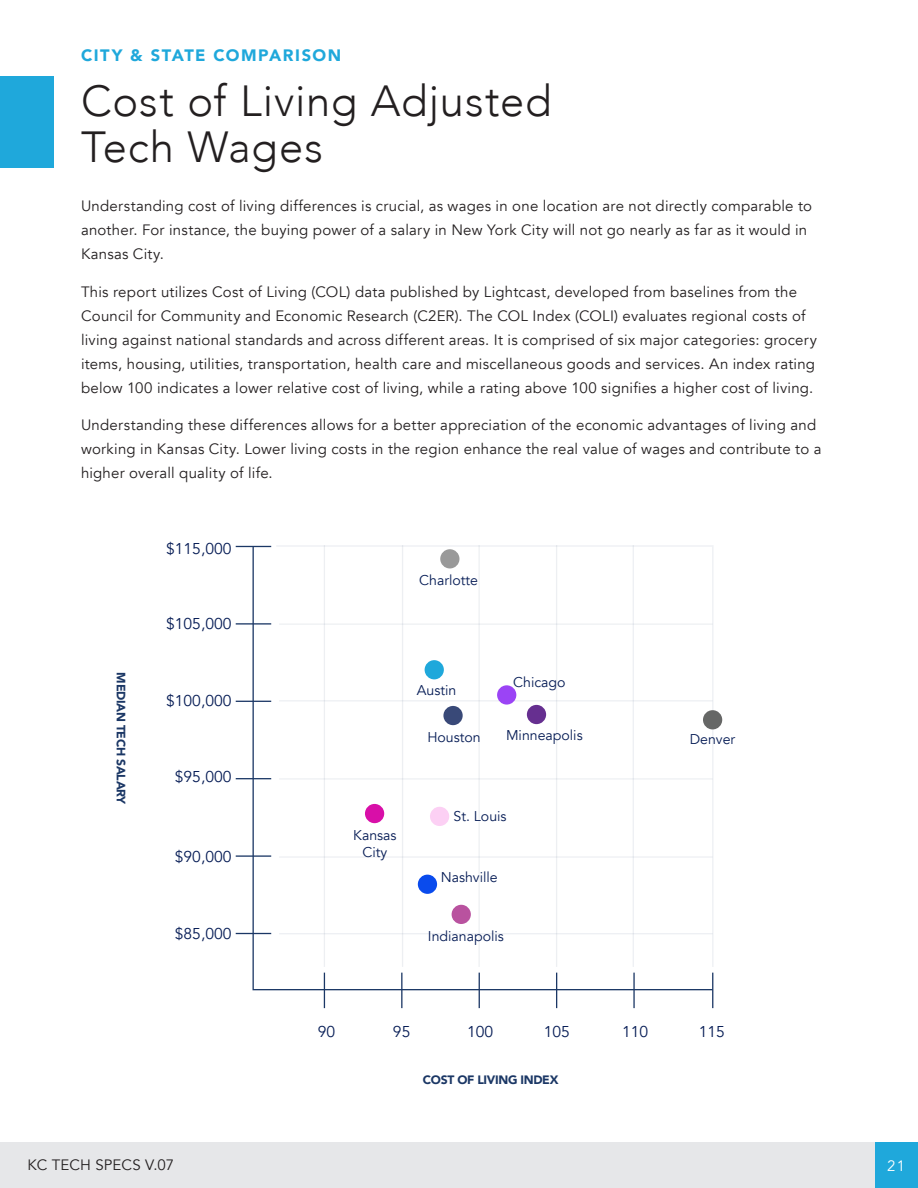
<style>
.page{position:relative;width:918px;height:1188px;background:#fff}
.page>*{position:absolute;margin:0;border:0;box-sizing:border-box;transform-origin:0 0}
.Headlines{font:300 43.5px/46.5px "Avenir";letter-spacing:.02em;color:#231f20}
.Section_headers{font:900 16.5px "Avenir";letter-spacing:.09em;color:#1fa8db}
.t1{font:15.6px "Avenir";color:#071d56}
.Body_Copy{font:15px/24px "Avenir";letter-spacing:.015em;color:#231f20}
.t2{font:15px "Avenir";color:#fff}
.t3{font:14.1px/17px "Avenir";color:#071d56;text-align:center}
.t4{font:900 12.15px "Avenir";letter-spacing:-.025em;color:#1b3765}
</style>
<div class="page">
<div style="left:0;top:1142px;width:918px;height:46px;background:#e6e7e9"></div>
<div style="left:875px;top:1142px;width:43px;height:46px;background:#1fa8db"></div>
<div style="left:0;top:76px;width:54px;height:92px;background:#1fa8db"></div>
<svg style="left:252px;top:545px;width:462px;height:446px"></svg>
<hr style="left:324px;top:973px;width:1px;height:35px;background:#1b3765">
<hr style="left:324px;top:545px;width:1px;height:422px;background:#1b3765">
<hr style="left:402px;top:545px;width:1px;height:422px;background:#1b3765">
<hr style="left:478px;top:545px;width:2px;height:422px;background:#1b3765">
<hr style="left:556px;top:545px;width:1px;height:422px;background:#1b3765">
<hr style="left:633px;top:545px;width:1px;height:422px;background:#1b3765">
<hr style="left:712px;top:545px;width:1px;height:422px;background:#1b3765">
<hr style="left:279px;top:933px;width:434px;height:1px;background:#1b3765">
<hr style="left:279px;top:856px;width:434px;height:2px;background:#1b3765">
<hr style="left:279px;top:778px;width:434px;height:2px;background:#1b3765">
<hr style="left:279px;top:700px;width:434px;height:1px;background:#1b3765">
<hr style="left:279px;top:623px;width:434px;height:2px;background:#1b3765">
<hr style="left:276px;top:545px;width:436px;height:2px;background:#1b3765">
<hr style="left:401px;top:973px;width:1px;height:35px;background:#1b3765">
<hr style="left:479px;top:973px;width:1px;height:35px;background:#1b3765">
<hr style="left:556px;top:973px;width:1px;height:35px;background:#1b3765">
<hr style="left:633px;top:973px;width:2px;height:35px;background:#1b3765">
<hr style="left:712px;top:973px;width:1px;height:35px;background:#1b3765">
<hr style="left:236px;top:546px;width:35px;height:1px;background:#1b3765">
<hr style="left:236px;top:623px;width:35px;height:2px;background:#1b3765">
<hr style="left:236px;top:701px;width:35px;height:1px;background:#1b3765">
<hr style="left:236px;top:778px;width:35px;height:1px;background:#1b3765">
<hr style="left:236px;top:855px;width:35px;height:2px;background:#1b3765">
<hr style="left:236px;top:933px;width:35px;height:1px;background:#1b3765">
<div style="left:365px;top:804px;width:19px;height:19px;background:#d80fa8;border-radius:50%"></div>
<div style="left:425px;top:660px;width:19px;height:19px;background:#1fa8db;border-radius:50%"></div>
<div style="left:440px;top:549px;width:19px;height:19px;background:#999;border-radius:50%"></div>
<div style="left:703px;top:710px;width:19px;height:19px;background:#666766;border-radius:50%"></div>
<svg style="left:443px;top:706px;width:20px;height:19px"></svg>
<div style="left:497px;top:685px;width:19px;height:20px;background:#9b44f5;border-radius:50%"></div>
<div style="left:452px;top:905px;width:19px;height:19px;background:#b9529f;border-radius:50%"></div>
<div style="left:527px;top:705px;width:19px;height:19px;background:#662f90;border-radius:50%"></div>
<div style="left:418px;top:875px;width:19px;height:19px;background:#0a4bed;border-radius:50%"></div>
<div style="left:430px;top:807px;width:19px;height:19px;background:#fcd0f4;border-radius:50%"></div>
<p class="Section_headers" style="left:81px;top:41px;width:262px">CITY &amp; STATE COMPARISON</p>
<p class="Headlines" style="left:81px;top:77px;width:472px">Cost of Living Adjusted<br>Tech Wages</p>
<p class="Body_Copy" style="left:81px;top:194px;width:733px">Understanding cost of living differences is crucial, as wages in one location are not directly comparable to another. For instance, the buying power of a salary in New York City will not go nearly as far as it would in<br>Kansas City.</p>
<p class="Body_Copy" style="left:81px;top:280px;width:738px">This report utilizes Cost of Living (COL) data published by Lightcast, developed from baselines from the Council for Community and Economic Research (C2ER). The COL Index (COLI) evaluates regional costs of living against national standards and across different areas. It is comprised of six major categories: grocery items, housing, utilities, transportation, health care and miscellaneous goods and services. An index rating below 100 indicates a lower relative cost of living, while a rating above 100 signifies a higher cost of living.</p>
<p class="Body_Copy" style="left:81px;top:413px;width:742px">Understanding these differences allows for a better appreciation of the economic advantages of living and working in Kansas City. Lower living costs in the region enhance the real value of wages and contribute to a higher overall quality of life.</p>
<p class="t4" style="left:132px;top:672px;width:134px;rotate:90deg">MEDIAN TECH SALARY</p>
<p class="t1" style="left:166px;top:539px;width:67px">$115,000</p>
<p class="t1" style="left:166px;top:614px;width:67px">$105,000</p>
<p class="t1" style="left:166px;top:691px;width:67px">$100,000</p>
<p class="t1" style="left:175px;top:768px;width:58px">$95,000</p>
<p class="t1" style="left:175px;top:847px;width:58px">$90,000</p>
<p class="t1" style="left:175px;top:924px;width:58px">$85,000</p>
<p class="t3" style="left:419px;top:572px;width:60px">Charlotte</p>
<p class="t3" style="left:417px;top:682px;width:41px">Austin</p>
<p class="t3" style="left:513px;top:674px;width:54px">Chicago</p>
<p class="t3" style="left:506px;top:727px;width:78px">Minneapolis</p>
<p class="t3" style="left:427px;top:729px;width:55px">Houston</p>
<p class="t3" style="left:690px;top:731px;width:47px">Denver</p>
<p class="t3" style="left:353px;top:827px;width:45px">Kansas<br>City</p>
<p class="t3" style="left:454px;top:808px;width:55px">St. Louis</p>
<p class="t3" style="left:441px;top:869px;width:59px">Nashville</p>
<p class="t3" style="left:428px;top:928px;width:77px">Indianapolis</p>
<p class="t1" style="left:318px;top:1023px;width:19px">90</p>
<p class="t1" style="left:393px;top:1023px;width:19px">95</p>
<p class="t1" style="left:467px;top:1023px;width:28px">100</p>
<p class="t1" style="left:544px;top:1023px;width:28px">105</p>
<p class="t1" style="left:622px;top:1023px;width:28px">110</p>
<p class="t1" style="left:699px;top:1023px;width:28px">115</p>
<p class="t4" style="left:423px;top:1069px;width:137px">COST OF LIVING INDEX</p>
<p class="Body_Copy" style="left:28px;top:1153px;width:148px">KC TECH SPECS V.07</p>
<p class="t2" style="left:887px;top:1157px;width:19px">21</p>
</div>
